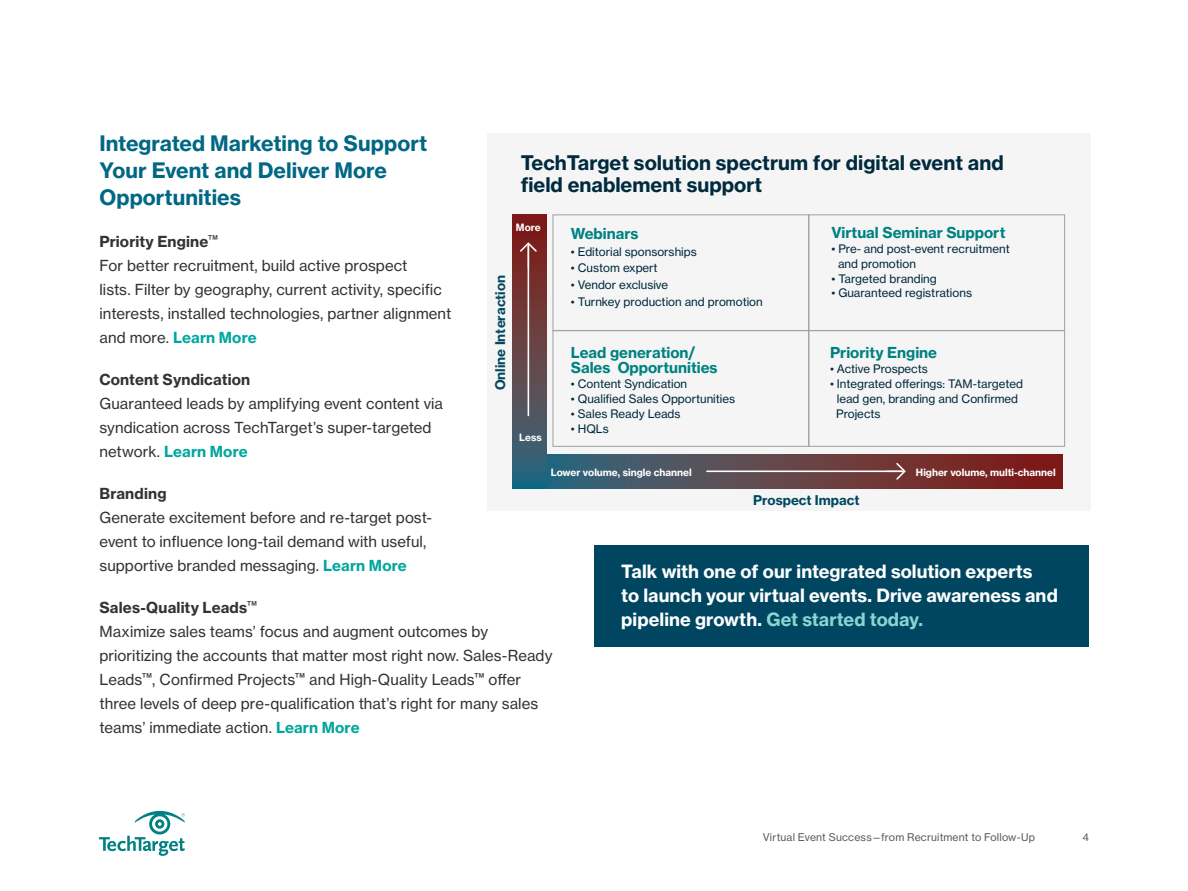
<style>
.page{position:relative;width:1188px;height:891px;background:#fff}
.page>*{position:absolute;margin:0;border:0;box-sizing:border-box;transform-origin:0 0}
.t1{font:21px/27px "N Haas Grotesk TX Std 75 Bd";color:#006884}
.t2{font:19.8px/21.5px "N Haas Grotesk TX Std 75 Bd";color:#002a3e}
.t3{font:18px/24px "N Haas Grotesk TX Std 75 Bd";letter-spacing:.005em;color:#fff}
.t4{font:15px/24px "N Haas Grotesk TX Std 55 Rg";letter-spacing:.005em;color:#333}
.t5{font:15px "N Haas Grotesk TX Std 75 Bd";letter-spacing:.01em;color:#333}
.t6{font:15px "N Haas Grotesk TX Std 75 Bd";letter-spacing:.005em;color:#00a69f}
.t7{font:14.85px/14.9px "N Haas Grotesk TX Std 75 Bd";color:#008181}
.t8{font:13.2px "N Haas Grotesk TX Std 75 Bd";color:#014761}
.t9{font:11.55px/14.9px "N Haas Grotesk TX Std 55 Rg";color:#002a3e}
.t10{font:10.5px "N Haas Grotesk TX Std 55 Rg";letter-spacing:.02em;color:#5c5c5c}
.t11{font:9.9px "N Haas Grotesk TX Std 75 Bd";color:#fff}
.s1{font-family:"N Haas Grotesk TX Std 55 Rg";color:#333}
.s2{font-family:"N Haas Grotesk TX Std 75 Bd";color:#00a69f}
.s3{color:#8cd4d1}
</style>
<div class="page">
<svg style="left:99px;top:811px;width:86px;height:45px"></svg>
<div style="left:594px;top:545px;width:495px;height:102px;background:#004661"></div>
<div style="left:487px;top:133px;width:604px;height:378px;background:#f5f5f5"></div>
<svg style="left:547px;top:454px;width:516px;height:35px;background:#604248"></svg>
<svg style="left:512px;top:215px;width:35px;height:274px;background:#5c454b"></svg>
<svg style="left:886px;top:461px;width:21px;height:20px"></svg>
<hr style="left:707px;top:471px;width:196px;height:1px;background:#fff">
<svg style="left:519px;top:241px;width:19px;height:27px"></svg>
<hr style="left:528px;top:245px;width:1px;height:171px;background:#fff">
<svg style="left:552px;top:214px;width:513px;height:233px"></svg>
<div style="left:808px;top:330px;width:257px;height:117px;border:1px solid #a09f9f"></div>
<h1 class="t1" style="left:100px;top:129px;width:329px">Integrated Marketing to Support<br>Your Event and Deliver More<br>Opportunities</h1>
<p class="t5" style="left:100px;top:232px;width:120px">Priority Engine<sup>™</sup></p>
<p class="t4" style="left:100px;top:253px;width:353px">For better recruitment, build active prospect<br>lists. Filter by geography, current activity, specific interests, installed technologies, partner alignment</p>
<p class="t6" style="left:100px;top:328px;width:159px"><span class="s1">and more.</span> Learn More</p>
<p class="t5" style="left:100px;top:370px;width:152px">Content Syndication</p>
<p class="t4" style="left:100px;top:391px;width:345px">Guaranteed leads by amplifying event content via syndication across TechTarget’s super-targeted</p>
<p class="t6" style="left:100px;top:442px;width:150px"><span class="s1">network.</span> Learn More</p>
<p class="t5" style="left:100px;top:484px;width:69px">Branding</p>
<p class="t4" style="left:100px;top:505px;width:334px">Generate excitement before and re-target post&shy;event to influence long-tail demand with useful, supportive branded messaging. <span class="s2">Learn More</span></p>
<p class="t5" style="left:100px;top:598px;width:159px">Sales-Quality Leads<sup>™</sup></p>
<p class="t4" style="left:100px;top:619px;width:454px">Maximize sales teams’ focus and augment outcomes by prioritizing the accounts that matter most right now. Sales-Ready Leads<sup>™</sup>, Confirmed Projects<sup>™</sup> and High-Quality Leads<sup>™</sup> offer three levels of deep pre-qualification that’s right for many sales teams’ immediate action. <span class="s2">Learn More</span></p>
<h2 class="t2" style="left:521px;top:152px;width:485px">TechTarget solution spectrum for digital event and field enablement support</h2>
<p class="t7" style="left:831px;top:225px;width:176px">Virtual Seminar Support</p>
<p class="t9" style="left:838px;top:241px;width:173px;text-indent:-7px">• Pre- and post-event recruitment and promotion</p>
<p class="t9" style="left:831px;top:271px;width:107px">• Targeted branding</p>
<p class="t9" style="left:831px;top:286px;width:142px">• Guaranteed registrations</p>
<p class="t11" style="left:516px;top:221px;width:26px">More</p>
<p class="t7" style="left:571px;top:227px;width:69px">Webinars</p>
<p class="t9" style="left:571px;top:244px;width:128px">• Editorial sponsorships</p>
<p class="t9" style="left:571px;top:261px;width:88px">• Custom expert</p>
<p class="t9" style="left:571px;top:277px;width:99px">• Vendor exclusive</p>
<p class="t9" style="left:571px;top:294px;width:193px">• Turnkey production and promotion</p>
<p class="t7" style="left:571px;top:345px;width:148px">Lead generation/<br>Sales Opportunities</p>
<p class="t9" style="left:571px;top:376px;width:118px">• Content Syndication</p>
<p class="t9" style="left:571px;top:391px;width:166px">• Qualified Sales Opportunities</p>
<p class="t9" style="left:571px;top:406px;width:111px">• Sales Ready Leads</p>
<p class="t9" style="left:571px;top:421px;width:40px">• HQLs</p>
<p class="t8" style="left:492px;top:390px;width:117px;rotate:-90deg">Online Interaction</p>
<p class="t7" style="left:830px;top:345px;width:109px">Priority Engine</p>
<p class="t9" style="left:830px;top:361px;width:99px">• Active Prospects</p>
<p class="t9" style="left:836px;top:376px;width:188px;text-indent:-6px">• Integrated o erings: TAM-targeted lead gen, branding and Confirmed<br>Projects</p>
<p class="t11" style="left:519px;top:431px;width:24px">Less</p>
<p class="t11" style="left:551px;top:466px;width:142px">Lower volume, single channel</p>
<p class="t11" style="left:916px;top:466px;width:141px">Higher volume, multi-channel</p>
<p class="t8" style="left:753px;top:492px;width:108px">Prospect Impact</p>
<p class="t3" style="left:621px;top:559px;width:438px">Talk with one of our integrated solution experts<br>to launch your virtual events. Drive awareness and pipeline growth. <span class="s3">Get started today.</span></p>
<p class="t10" style="left:763px;top:830px;width:274px">Virtual Event Success—from Recruitment to Follow-Up</p>
<p class="t10" style="left:1082px;top:830px;width:8px">4</p>
</div>
